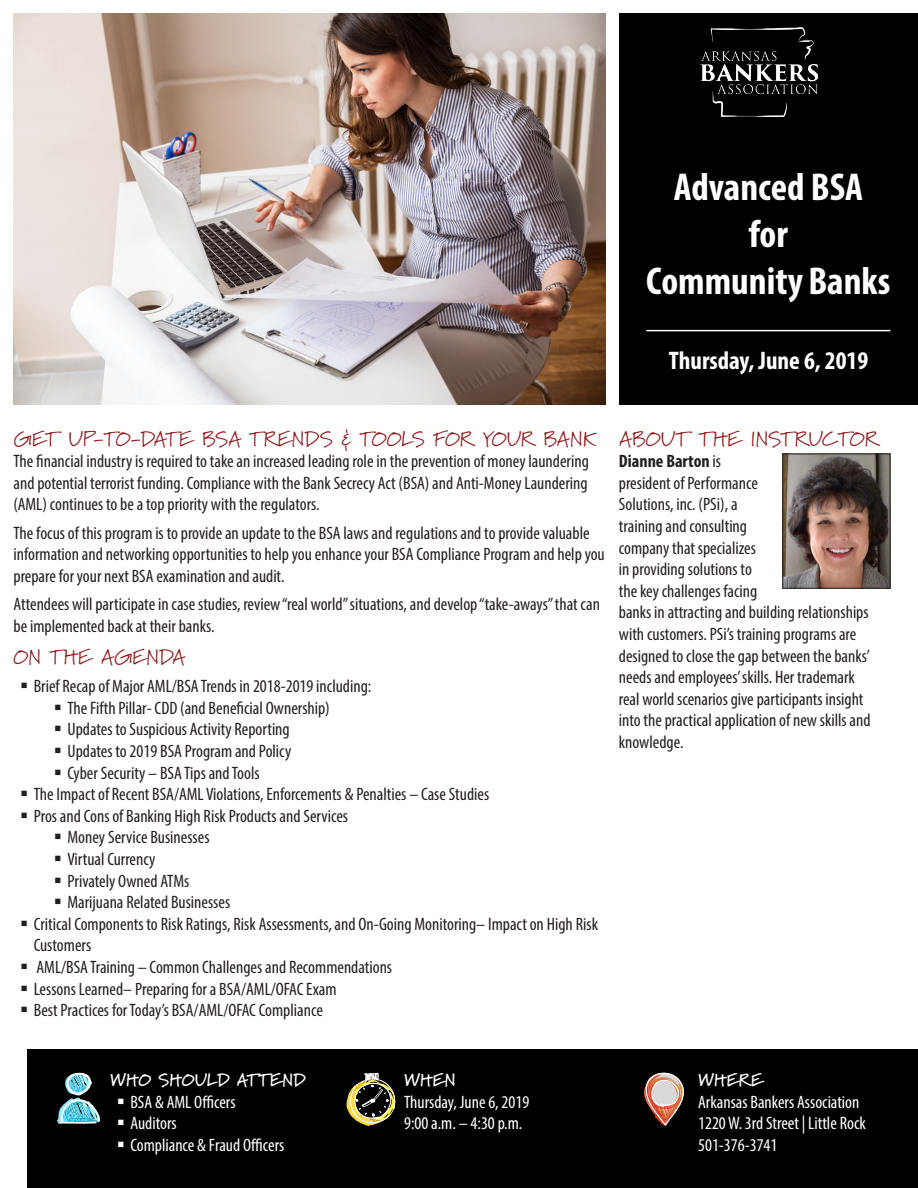
<style>
.page{position:relative;width:918px;height:1188px;background:#fff}
.page>*{position:absolute;margin:0;border:0;box-sizing:border-box;transform-origin:0 0}
.t1{font:700 condensed 39px/46.8px "Myriad Pro";color:#fff;text-align:center}
.t2{font:700 condensed 25.5px "Myriad Pro";color:#fff}
.t3{font:21px "Marydale";letter-spacing:.01em;color:#8e181b}
.t4{font:condensed 18px/21.6px "Myriad Pro";color:#231f20}
.t5{font:condensed 18px/21.6px "Myriad Pro";color:#fff}
.t6{font:700 18px "Marydale";letter-spacing:.01em;color:#fff}
.s1{font-weight:700}
</style>
<div class="page">
<img style="left:784px;top:456px;width:104px;height:131px">
<div style="left:782px;top:454px;width:108px;height:135px;border:1px solid #231f20"></div>
<img style="left:14px;top:14px;width:592px;height:391px">
<div style="left:620px;top:14px;width:298px;height:391px;background:#000"></div>
<div style="left:27px;top:1050px;width:891px;height:138px;background:#000"></div>
<img style="left:701px;top:28px;width:116px;height:89px">
<hr style="left:646px;top:330px;width:244px;height:1px;background:#fff">
<svg style="left:57px;top:1072px;width:43px;height:52px"></svg>
<svg style="left:644px;top:1072px;width:40px;height:54px"></svg>
<svg style="left:346px;top:1072px;width:50px;height:54px"></svg>
<h1 class="t1" style="left:646px;top:163px;width:246px">Advanced BSA<br>for<br>Community Banks</h1>
<h2 class="t2" style="left:669px;top:345px;width:201px">Thursday, June 6, 2019</h2>
<p class="t3" style="left:14px;top:426px;width:584px">GET UP-TO-DATE BSA TRENDS &amp; TOOLS FOR YOUR BANK</p>
<p class="t4" style="left:14px;top:450px;width:577px;text-align:justify">The financial industry is required to take an increased leading role in the prevention of money laundering and potential terrorist funding. Compliance with the Bank Secrecy Act (BSA) and Anti-Money Laundering (AML) continues to be a top priority with the regulators.</p>
<p class="t4" style="left:14px;top:522px;width:593px">The focus of this program is to provide an update to the BSA laws and regulations and to provide valuable information and networking opportunities to help you enhance your BSA Compliance Program and help you prepare for your next BSA examination and audit.</p>
<p class="t4" style="left:14px;top:593px;width:588px">Attendees will participate in case studies, review “real world” situations, and develop “take-aways” that can be implemented back at their banks.</p>
<p class="t3" style="left:14px;top:644px;width:173px">ON THE AGENDA</p>
<p class="t4" style="left:34px;top:675px;width:339px">Brief Recap of Major AML/BSA Trends in 2018-2019 including:</p>
<p class="t4" style="left:67px;top:697px;width:264px">The Fifth Pillar- CDD (and Beneficial Ownership)</p>
<p class="t4" style="left:67px;top:718px;width:224px">Updates to Suspicious Activity Reporting</p>
<p class="t4" style="left:67px;top:740px;width:225px">Updates to 2019 BSA Program and Policy</p>
<p class="t4" style="left:67px;top:762px;width:194px">Cyber Security – BSA Tips and Tools</p>
<p class="t4" style="left:34px;top:783px;width:457px">The Impact of Recent BSA/AML Violations, Enforcements &amp; Penalties – Case Studies</p>
<p class="t4" style="left:34px;top:805px;width:316px">Pros and Cons of Banking High Risk Products and Services</p>
<p class="t4" style="left:67px;top:826px;width:144px">Money Service Businesses</p>
<p class="t4" style="left:67px;top:848px;width:90px">Virtual Currency</p>
<p class="t4" style="left:67px;top:870px;width:124px">Privately Owned ATMs</p>
<p class="t4" style="left:67px;top:891px;width:164px">Marijuana Related Businesses</p>
<p class="t4" style="left:34px;top:913px;width:566px">Critical Components to Risk Ratings, Risk Assessments, and On-Going Monitoring– Impact on High Risk</p>
<p class="t4" style="left:34px;top:934px;width:59px">Customers</p>
<p class="t4" style="left:37px;top:956px;width:357px">AML/BSA Training – Common Challenges and Recommendations</p>
<p class="t4" style="left:34px;top:978px;width:304px">Lessons Learned– Preparing for a BSA/AML/OFAC Exam</p>
<p class="t4" style="left:34px;top:999px;width:291px">Best Practices for Today’s BSA/AML/OFAC Compliance</p>
<p class="t3" style="left:619px;top:426px;width:261px">ABOUT THE INSTRUCTOR</p>
<p class="t4" style="left:619px;top:450px;width:253px"><span class="s1">Dianne Barton</span> is<br>president of Performance<br>Solutions, inc. (PSi), a<br>training and consulting<br>company that specializes<br>in providing solutions to<br>the key challenges facing<br>banks in attracting and building relationships with customers. PSi’s training programs are designed to close the gap between the banks’ needs and employees’ skills. Her trademark real world scenarios give participants insight into the practical application of new skills and knowledge.</p>
<p class="t6" style="left:110px;top:1070px;width:197px">WHO SHOULD ATTEND</p>
<p class="t5" style="left:130px;top:1091px;width:155px">BSA &amp; AML Officers<br>Auditors<br>Compliance &amp; Fraud Officers</p>
<p class="t6" style="left:404px;top:1070px;width:53px">WHEN</p>
<p class="t5" style="left:404px;top:1091px;width:127px">Thursday, June 6, 2019<br>9:00 a.m. – 4:30 p.m.</p>
<p class="t6" style="left:698px;top:1070px;width:66px">WHERE</p>
<p class="t5" style="left:698px;top:1091px;width:169px">Arkansas Bankers Association<br>1220 W. 3rd Street | Little Rock<br>501-376-3741</p>
</div>
